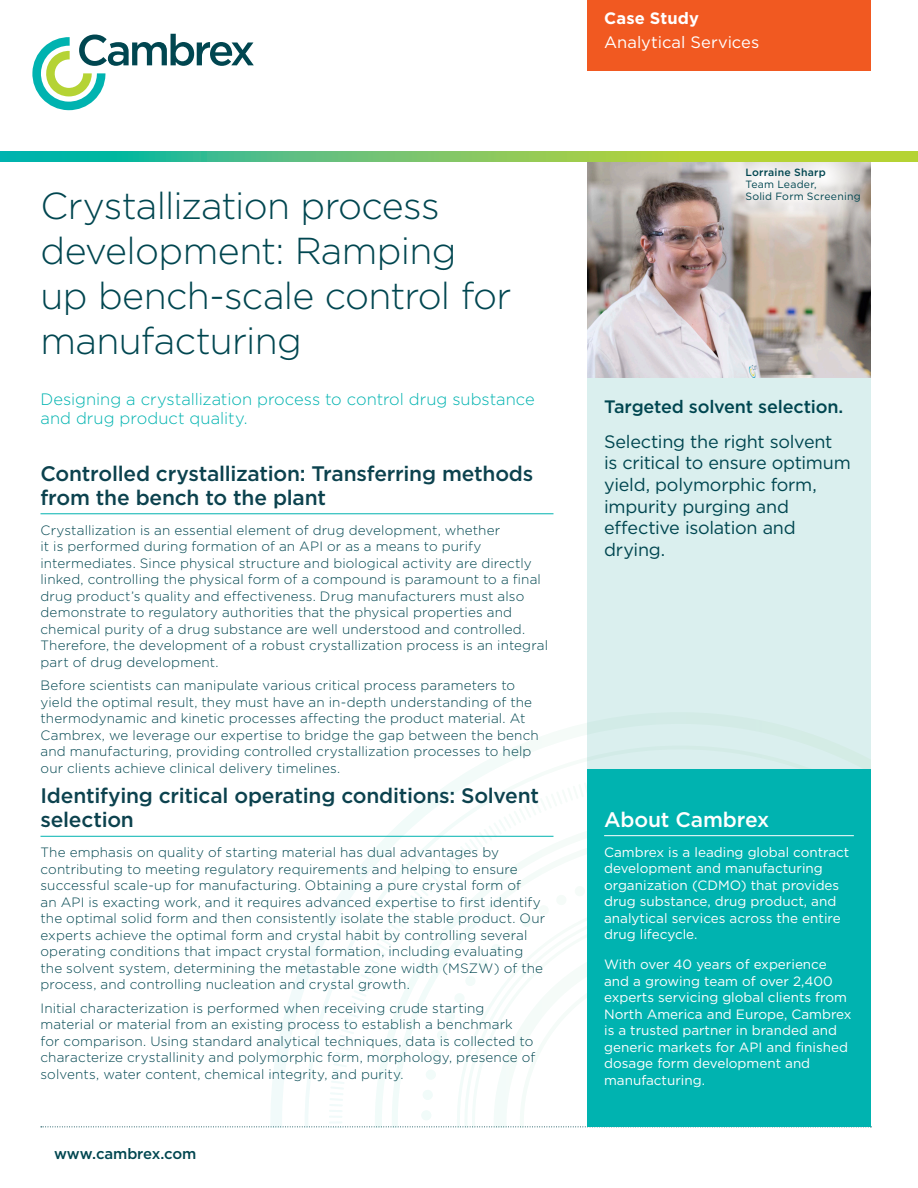
<style>
.page{position:relative;width:918px;height:1188px;background:#fff}
.page>*{position:absolute;margin:0;border:0;box-sizing:border-box;transform-origin:0 0}
.t1{font:300 37.5px/45px "Gotham";letter-spacing:-.02em;color:#004650}
.t2{font:500 21px/24px "Gotham";letter-spacing:-.01em;color:#0c424e}
.About_Cambrex_header{font:500 21px "Gotham";letter-spacing:-.01em;color:#fff}
.Highlight_body_copy{font:18px/21.6px "Gotham";letter-spacing:-.015em;color:#004650}
.Highlight_header{font:500 18px "Gotham";letter-spacing:-.015em;color:#004650}
.Intro_body{font:300 16.5px/19.8px "Gotham";color:#00b3b0}
.Content_type___servi{font:16.5px "Gotham";color:#fff}
.Content_type___servi-2{font:700 16.5px "Gotham";letter-spacing:.01em;color:#fff}
.t3{font:500 15px "Gotham";letter-spacing:-.005em;color:#004650}
.Body_copy{font:300 13.5px/16.5px "Gotham";letter-spacing:.01em;color:#004650}
.About_Cambrex_body_c{font:13.5px/16.5px "Gotham";color:#fff}
.Image_Name{font:10.5px "Gotham";letter-spacing:.02em;color:#004650}
.Image_Name-2{font:500 10.5px "Gotham";letter-spacing:.02em;color:#004650}
</style>
<div class="page">
<svg style="left:269px;top:737px;width:602px;height:391px"></svg>
<div style="left:587px;top:378px;width:284px;height:392px;background:#daefee"></div>
<svg style="left:41px;top:1126px;width:546px;height:1px"></svg>
<hr style="left:40px;top:513px;width:514px;height:1px;background:#00b3b0">
<hr style="left:40px;top:836px;width:514px;height:1px;background:#00b3b0">
<div style="left:587px;top:770px;width:284px;height:357px;background:#00b3b0"></div>
<hr style="left:604px;top:835px;width:250px;height:1px;background:#fff">
<img style="left:587px;top:162px;width:284px;height:216px">
<svg style="left:705px;top:162px;width:165px;height:94px;background:#cec6c1"></svg>
<svg style="left:0;top:151px;width:918px;height:11px;background:#73c666"></svg>
<div style="left:587px;top:0;width:284px;height:70px;background:#f15921"></div>
<svg style="left:32px;top:34px;width:222px;height:76px"></svg>
<p class="t1" style="left:40px;top:183px;width:401px">Crystallization process</p>
<p class="t1" style="left:40px;top:228px;width:473px">development: Ramping up bench-scale control for manufacturing</p>
<p class="Intro_body" style="left:40px;top:389px;width:496px">Designing a crystallization process to control drug substance and drug product quality.</p>
<p class="t2" style="left:40px;top:461px;width:494px">Controlled crystallization: Transferring methods from the bench to the plant</p>
<p class="Body_copy" style="left:40px;top:522px;width:509px">Crystallization is an essential element of drug development, whether<br>it is performed during formation of an API or as a means to purify intermediates. Since physical structure and biological activity are directly linked, controlling the physical form of a compound is paramount to a final drug product’s quality and effectiveness. Drug manufacturers must also demonstrate to regulatory authorities that the physical properties and chemical purity of a drug substance are well understood and controlled.<br>Therefore, the development of a robust crystallization process is an integral part of drug development.</p>
<p class="Body_copy" style="left:40px;top:677px;width:500px">Before scientists can manipulate various critical process parameters to yield the optimal result, they must have an in-depth understanding of the thermodynamic and kinetic processes affecting the product material. At Cambrex, we leverage our expertise to bridge the gap between the bench and manufacturing, providing controlled crystallization processes to help our clients achieve clinical delivery timelines.</p>
<p class="t2" style="left:40px;top:784px;width:500px">Identifying critical operating conditions: Solvent selection</p>
<p class="Body_copy" style="left:40px;top:844px;width:506px">The emphasis on quality of starting material has dual advantages by contributing to meeting regulatory requirements and helping to ensure successful scale-up for manufacturing. Obtaining a pure crystal form of<br>an API is exacting work, and it requires advanced expertise to first identify the optimal solid form and then consistently isolate the stable product. Our experts achieve the optimal form and crystal habit by controlling several operating conditions that impact crystal formation, including evaluating the solvent system, determining the metastable zone width (MSZW) of the process, and controlling nucleation and crystal growth.</p>
<p class="Body_copy" style="left:40px;top:999px;width:496px">Initial characterization is performed when receiving crude starting material or material from an existing process to establish a benchmark<br>for comparison. Using standard analytical techniques, data is collected to characterize crystallinity and polymorphic form, morphology, presence of solvents, water content, chemical integrity, and purity.</p>
<p class="t3" style="left:54px;top:1143px;width:144px">www.cambrex.com</p>
<p class="Content_type___servi-2" style="left:604px;top:7px;width:96px">Case Study</p>
<p class="Content_type___servi" style="left:604px;top:31px;width:157px">Analytical Services</p>
<p class="Image_Name-2" style="left:745px;top:165px;width:82px">Lorraine Sharp</p>
<p class="Image_Name" style="left:745px;top:177px;width:73px">Team Leader,</p>
<p class="Image_Name" style="left:745px;top:189px;width:117px">Solid Form Screening</p>
<p class="Highlight_header" style="left:604px;top:395px;width:241px">Targeted solvent selection.</p>
<p class="Highlight_body_copy" style="left:604px;top:430px;width:248px">Selecting the right solvent<br>is critical to ensure optimum yield, polymorphic form, impurity purging and effective isolation and drying.</p>
<p class="About_Cambrex_header" style="left:604px;top:806px;width:167px">About Cambrex</p>
<p class="About_Cambrex_body_c" style="left:604px;top:843px;width:247px">Cambrex is a leading global contract development and manufacturing organization (CDMO) that provides drug substance, drug product, and analytical services across the entire drug lifecycle.</p>
<p class="About_Cambrex_body_c" style="left:604px;top:956px;width:249px">With over 40 years of experience and a growing team of over 2,400 experts servicing global clients from<br>North America and Europe, Cambrex is a trusted partner in branded and generic markets for API and finished dosage form development and manufacturing.</p>
</div>
